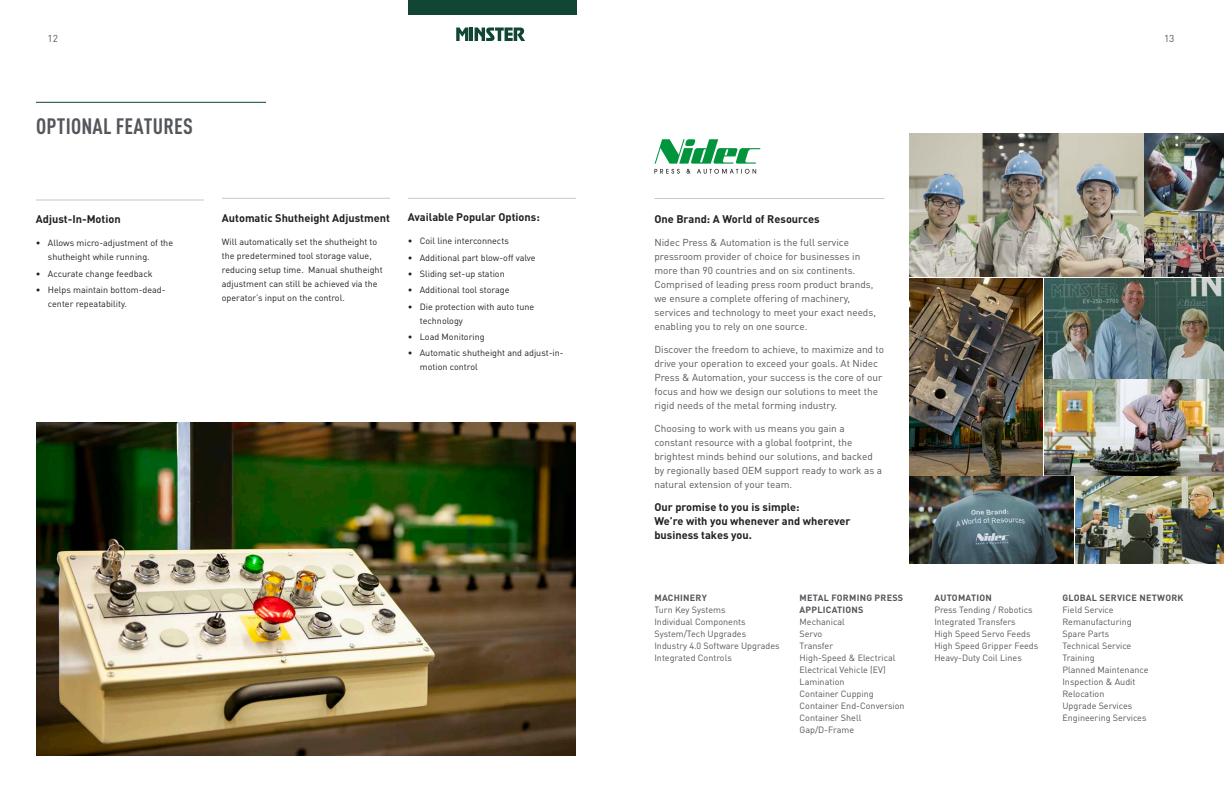
<style>
.page{position:relative;width:1224px;height:792px;background:#fff}
.page>*{position:absolute;margin:0;border:0;box-sizing:border-box;transform-origin:0 0}
.t1{font:700 condensed 22px "DINOT";letter-spacing:.01em;color:#53565a}
.t2{font:700 11px/14px "DINOT";color:#231f20}
.t3{font:10px/14px "DINOT";color:#54565a}
.t4{font:9px "DINOT";color:#54565a}
.t5{font:9px/14px "DINOT";color:#231f20}
.t6{font:700 9px/12px "DINOT";letter-spacing:.03em;color:#54565a}
</style>
<div class="page">
<hr style="left:408px;top:198px;width:168px;height:1px;background:#c7c7c6">
<hr style="left:222px;top:198px;width:168px;height:1px;background:#c7c7c6">
<hr style="left:36px;top:200px;width:168px;height:1px;background:#c7c7c6">
<img style="left:36px;top:422px;width:540px;height:334px">
<hr style="left:36px;top:102px;width:230px;height:1px;background:#0c4634">
<svg style="left:456px;top:28px;width:69px;height:13px"></svg>
<div style="left:408px;top:0;width:168px;height:14px;background:#104633"></div>
<hr style="left:654px;top:198px;width:230px;height:1px;background:#cac8c8">
<svg style="left:654px;top:139px;width:106px;height:35px"></svg>
<img style="left:1044px;top:278px;width:180px;height:100px">
<img style="left:910px;top:476px;width:163px;height:87px">
<img style="left:1044px;top:380px;width:180px;height:95px">
<img style="left:910px;top:133px;width:233px;height:144px">
<img style="left:1145px;top:133px;width:79px;height:77px">
<img style="left:1076px;top:476px;width:148px;height:87px">
<img style="left:910px;top:278px;width:133px;height:197px">
<img style="left:1145px;top:212px;width:79px;height:65px">
<p class="t3" style="left:48px;top:31px;width:12px">12</p>
<p class="t3" style="left:1164px;top:31px;width:12px">13</p>
<p class="t1" style="left:36px;top:113px;width:158px">OPTIONAL FEATURES</p>
<p class="t2" style="left:36px;top:212px;width:86px">Adjust-In-Motion</p>
<p class="t5" style="left:48px;top:236px;width:127px;text-indent:-12px">• Allows micro-adjustment of the shutheight while running.</p>
<p class="t5" style="left:36px;top:266px;width:118px">• Accurate change feedback</p>
<p class="t5" style="left:48px;top:282px;width:119px;text-indent:-12px">• Helps maintain bottom-dead&shy;center repeatability.</p>
<p class="t2" style="left:222px;top:210px;width:170px">Automatic Shutheight Adjustment</p>
<p class="t5" style="left:222px;top:234px;width:162px">Will automatically set the shutheight to the predetermined tool storage value, reducing setup time. Manual shutheight adjustment can still be achieved via the operator’s input on the control.</p>
<p class="t2" style="left:408px;top:210px;width:134px">Available Popular Options:</p>
<p class="t5" style="left:408px;top:234px;width:103px">• Coil line interconnects</p>
<p class="t5" style="left:408px;top:250px;width:129px">• Additional part blow-off valve</p>
<p class="t5" style="left:408px;top:266px;width:98px">• Sliding set-up station</p>
<p class="t5" style="left:408px;top:283px;width:103px">• Additional tool storage</p>
<p class="t5" style="left:420px;top:299px;width:116px;text-indent:-12px">• Die protection with auto tune technology</p>
<p class="t5" style="left:408px;top:329px;width:78px">• Load Monitoring</p>
<p class="t5" style="left:420px;top:346px;width:145px;text-indent:-12px">• Automatic shutheight and adjust-in&shy;motion control</p>
<p class="t2" style="left:654px;top:211px;width:167px">One Brand: A World of Resources</p>
<p class="t3" style="left:654px;top:235px;width:223px">Nidec Press &amp; Automation is the full service pressroom provider of choice for businesses in more than 90 countries and on six continents.<br>Comprised of leading press room product brands, we ensure a complete offering of machinery, services and technology to meet your exact needs, enabling you to rely on one source.</p>
<p class="t3" style="left:654px;top:342px;width:231px">Discover the freedom to achieve, to maximize and to drive your operation to exceed your goals. At Nidec Press &amp; Automation, your success is the core of our focus and how we design our solutions to meet the rigid needs of the metal forming industry.</p>
<p class="t3" style="left:654px;top:421px;width:229px">Choosing to work with us means you gain a constant resource with a global footprint, the brightest minds behind our solutions, and backed by regionally based OEM support ready to work as a natural extension of your team.</p>
<p class="t2" style="left:654px;top:499px;width:198px">Our promise to you is simple:<br>We’re with you whenever and wherever business takes you.</p>
<p class="t6" style="left:654px;top:591px;width:54px">MACHINERY</p>
<p class="t4" style="left:654px;top:604px;width:73px">Turn Key Systems</p>
<p class="t4" style="left:654px;top:616px;width:93px">Individual Components</p>
<p class="t4" style="left:654px;top:628px;width:93px">System/Tech Upgrades</p>
<p class="t4" style="left:654px;top:639px;width:127px">Industry 4.0 Software Upgrades</p>
<p class="t4" style="left:654px;top:651px;width:79px">Integrated Controls</p>
<p class="t6" style="left:800px;top:591px;width:105px">METAL FORMING PRESS<br>APPLICATIONS</p>
<p class="t4" style="left:800px;top:615px;width:47px">Mechanical</p>
<p class="t4" style="left:800px;top:627px;width:24px">Servo</p>
<p class="t4" style="left:800px;top:639px;width:35px">Transfer</p>
<p class="t4" style="left:800px;top:651px;width:97px">High-Speed &amp; Electrical</p>
<p class="t4" style="left:800px;top:663px;width:88px">Electrical Vehicle (EV)</p>
<p class="t4" style="left:800px;top:675px;width:46px">Lamination</p>
<p class="t4" style="left:800px;top:687px;width:76px">Container Cupping</p>
<p class="t4" style="left:800px;top:699px;width:107px">Container End-Conversion</p>
<p class="t4" style="left:800px;top:711px;width:63px">Container Shell</p>
<p class="t4" style="left:800px;top:723px;width:56px">Gap/D-Frame</p>
<p class="t6" style="left:934px;top:591px;width:59px">AUTOMATION</p>
<p class="t4" style="left:934px;top:603px;width:100px">Press Tending / Robotics</p>
<p class="t4" style="left:934px;top:615px;width:83px">Integrated Transfers</p>
<p class="t4" style="left:934px;top:627px;width:98px">High Speed Servo Feeds</p>
<p class="t4" style="left:934px;top:639px;width:105px">High Speed Gripper Feeds</p>
<p class="t4" style="left:934px;top:651px;width:89px">Heavy-Duty Coil Lines</p>
<p class="t6" style="left:1062px;top:591px;width:123px">GLOBAL SERVICE NETWORK</p>
<p class="t4" style="left:1062px;top:603px;width:53px">Field Service</p>
<p class="t4" style="left:1062px;top:615px;width:71px">Remanufacturing</p>
<p class="t4" style="left:1062px;top:627px;width:48px">Spare Parts</p>
<p class="t4" style="left:1062px;top:639px;width:70px">Technical Service</p>
<p class="t4" style="left:1062px;top:651px;width:34px">Training</p>
<p class="t4" style="left:1062px;top:663px;width:88px">Planned Maintenance</p>
<p class="t4" style="left:1062px;top:675px;width:75px">Inspection &amp; Audit</p>
<p class="t4" style="left:1062px;top:687px;width:44px">Relocation</p>
<p class="t4" style="left:1062px;top:699px;width:71px">Upgrade Services</p>
<p class="t4" style="left:1062px;top:711px;width:86px">Engineering Services</p>
</div>
